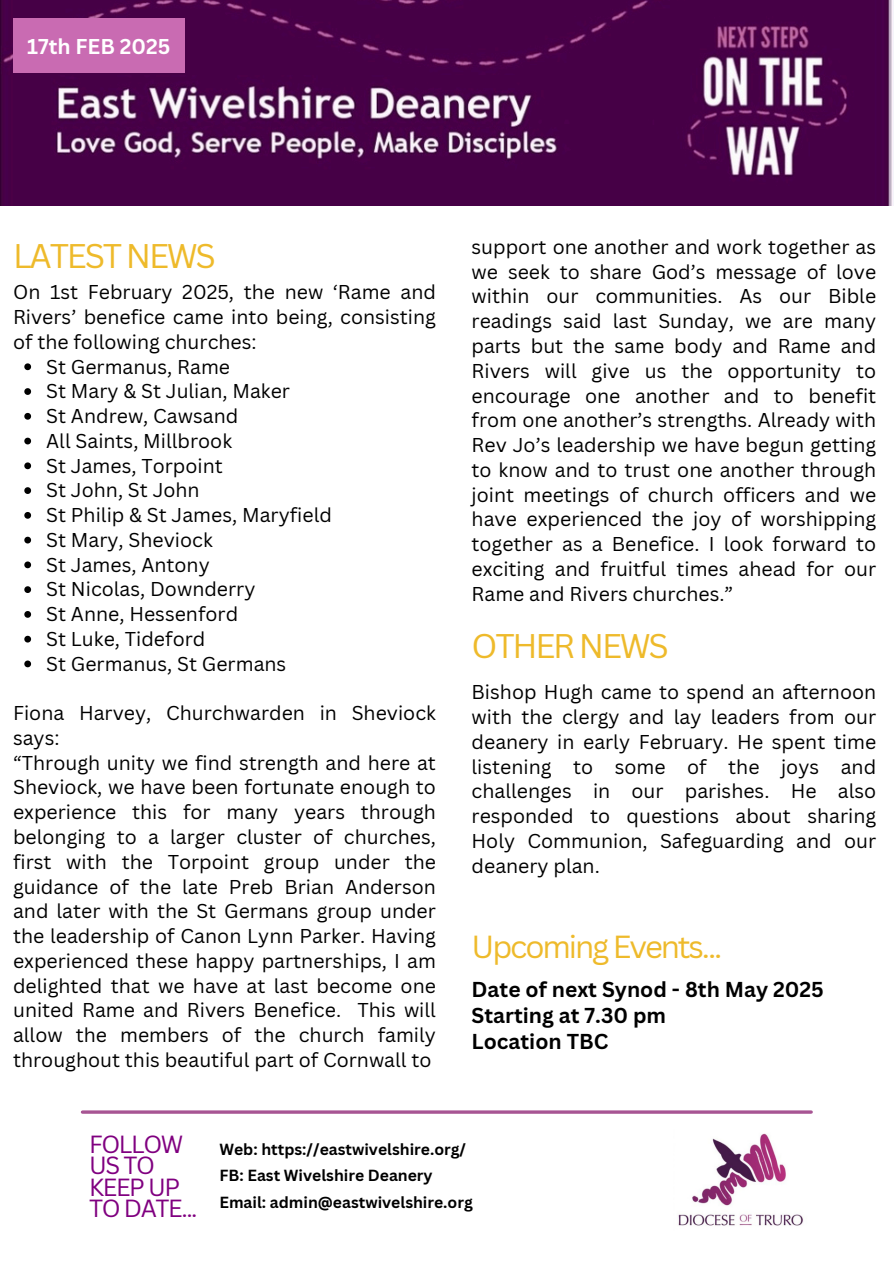
<style>
.page{position:relative;width:894px;height:1264px;background:#fff}
.page>*{position:absolute;margin:0;border:0;box-sizing:border-box;transform-origin:0 0}
.t1{font:33.3px "Canva Sans";letter-spacing:-.07em;color:#eeba2b}
.t2{font:31.05px "Canva Sans";letter-spacing:-.07em;color:#eeba2b}
.t3{font:24.15px/21.6px "Canva Sans";letter-spacing:-.055em;color:#800080}
.t4{font:700 21px/25.8px "Canva Sans";color:#000}
.t5{font:700 20.85px "Canva Sans";color:#fff}
.t6{font:19.5px/24.8px "Canva Sans";color:#000;text-align:justify}
.t7{font:700 15.6px "Canva Sans";color:#000}
</style>
<div class="page">
<hr style="left:82px;top:1110px;width:729px;height:3px;background:#a75593">
<img style="left:0;top:0;width:893px;height:206px">
<div style="left:13px;top:19px;width:171px;height:54px;background:#c96bb2"></div>
<img style="left:678px;top:1133px;width:125px;height:93px">
<svg style="left:24px;top:363px;width:7px;height:7px"></svg>
<svg style="left:24px;top:388px;width:7px;height:7px"></svg>
<svg style="left:24px;top:413px;width:7px;height:6px"></svg>
<svg style="left:24px;top:437px;width:7px;height:7px"></svg>
<svg style="left:24px;top:462px;width:7px;height:7px"></svg>
<svg style="left:24px;top:487px;width:7px;height:7px"></svg>
<svg style="left:24px;top:512px;width:7px;height:6px"></svg>
<svg style="left:24px;top:536px;width:7px;height:7px"></svg>
<svg style="left:24px;top:561px;width:7px;height:7px"></svg>
<svg style="left:24px;top:586px;width:7px;height:7px"></svg>
<svg style="left:24px;top:611px;width:7px;height:6px"></svg>
<svg style="left:24px;top:635px;width:7px;height:7px"></svg>
<svg style="left:24px;top:660px;width:7px;height:7px"></svg>
<p class="t5" style="left:27px;top:31px;width:145px">17th FEB 2025</p>
<h4 class="t1" style="left:13px;top:232px;width:204px">LATEST NEWS</h4>
<h1 class="t6" style="left:13px;top:279px;width:424px">On 1st February 2025, the new ‘Rame and Rivers’ benefice came into being, consisting of the following churches:</h1>
<h5 class="t6" style="left:46px;top:353px;width:185px">St Germanus, Rame</h5>
<p class="t6" style="left:46px;top:378px;width:245px">St Mary &amp; St Julian, Maker</p>
<p class="t6" style="left:46px;top:403px;width:193px">St Andrew, Cawsand</p>
<p class="t6" style="left:46px;top:428px;width:187px">All Saints, Millbrook</p>
<p class="t6" style="left:46px;top:452px;width:178px">St James, Torpoint</p>
<p class="t6" style="left:46px;top:477px;width:155px">St John, St John</p>
<p class="t6" style="left:46px;top:502px;width:287px">St Philip &amp; St James, Maryfield</p>
<p class="t6" style="left:46px;top:527px;width:168px">St Mary, Sheviock</p>
<p class="t6" style="left:46px;top:551px;width:165px">St James, Antony</p>
<p class="t6" style="left:46px;top:576px;width:211px">St Nicolas, Downderry</p>
<p class="t6" style="left:46px;top:601px;width:193px">St Anne, Hessenford</p>
<p class="t6" style="left:46px;top:626px;width:161px">St Luke, Tideford</p>
<p class="t6" style="left:46px;top:650px;width:241px">St Germanus, St Germans</p>
<h5 class="t6" style="left:13px;top:700px;width:424px;text-align:left">Fiona Harvey, Churchwarden in Sheviock says:<br>“Through unity we find strength and here at Sheviock, we have been fortunate enough to experience this for many years through belonging to a larger cluster of churches, first with the Torpoint group under the guidance of the late Preb Brian Anderson and later with the St Germans group under the leadership of Canon Lynn Parker. Having experienced these happy partnerships, I am delighted that we have at last become one united Rame and Rivers Benefice. This will allow the members of the church family throughout this beautiful part of Cornwall to</h5>
<p class="t6" style="left:471px;top:234px;width:406px">support one another and work together as we seek to share God’s message of love within our communities. As our Bible readings said last Sunday, we are many parts but the same body and Rame and Rivers will give us the opportunity to encourage one another and to benefit from one another’s strengths. Already with Rev Jo’s leadership we have begun getting to know and to trust one another through joint meetings of church officers and we have experienced the joy of worshipping together as a Benefice. I look forward to exciting and fruitful times ahead for our Rame and Rivers churches.”</p>
<h3 class="t1" style="left:471px;top:622px;width:199px">OTHER NEWS</h3>
<p class="t6" style="left:471px;top:679px;width:406px">Bishop Hugh came to spend an afternoon with the clergy and lay leaders from our deanery in early February. He spent time listening to some of the joys and challenges in our parishes. He also responded to questions about sharing Holy Communion, Safeguarding and our deanery plan.</p>
<h5 class="t2" style="left:471px;top:924px;width:252px">Upcoming Events...</h5>
<h5 class="t4" style="left:471px;top:975px;width:354px">Date of next Synod - 8th May 2025<br>Starting at 7.30 pm<br>Location TBC</h5>
<h1 class="t3" style="left:89px;top:1132px;width:110px">FOLLOW<br>US TO<br>KEEP UP<br>TO DATE...</h1>
<h5 class="t7" style="left:219px;top:1138px;width:248px">Web: https://eastwivelshire.org/</h5>
<h2 class="t7" style="left:219px;top:1164px;width:215px">FB: East Wivelshire Deanery</h2>
<h4 class="t7" style="left:219px;top:1190px;width:255px">Email: admin@eastwivelshire.org</h4>
</div>
